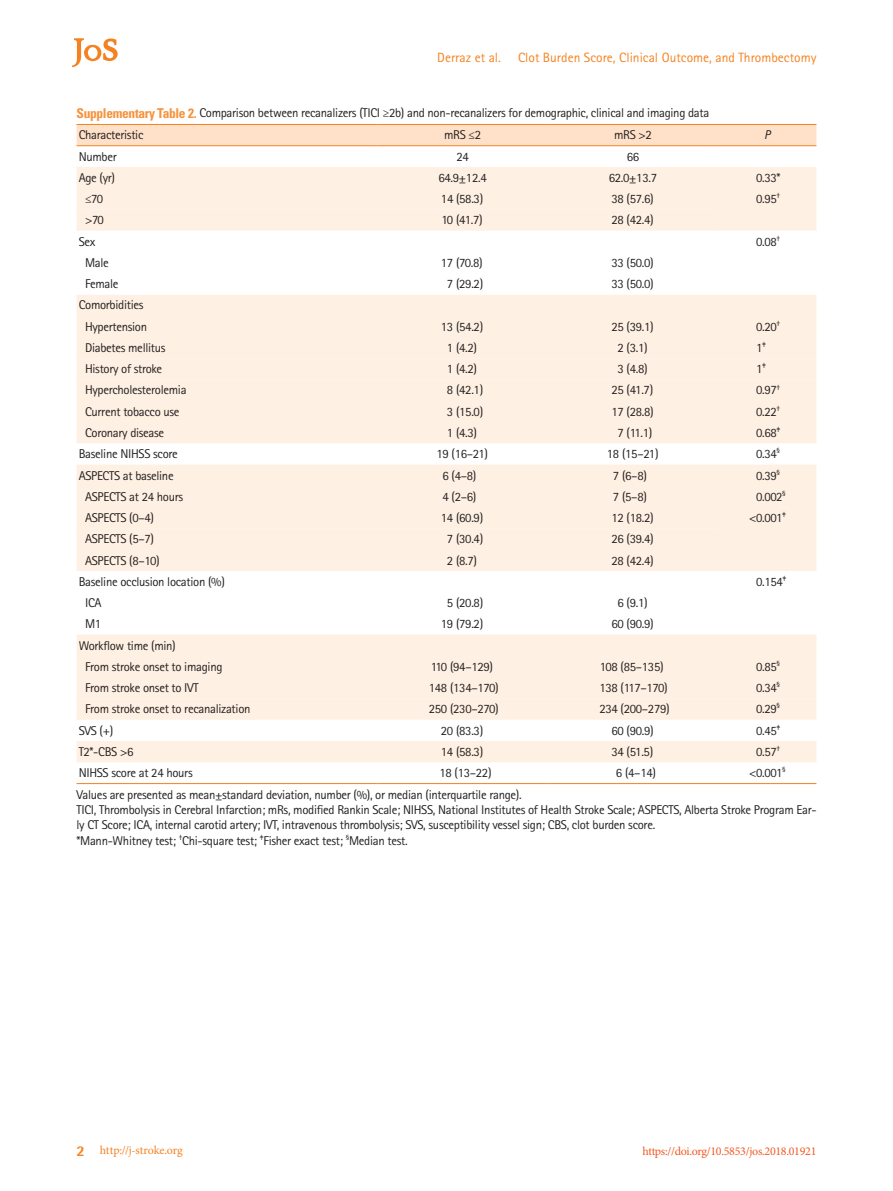
<style>
.page{position:relative;width:893px;height:1191px;background:#fff}
.page>*{position:absolute;margin:0;border:0;box-sizing:border-box;transform-origin:0 0}
.t1{font:13.5px "Rotis Sans Serif Std";color:#f58220}
.t2{font:12.75px/15.3px "Rotis Sans Serif Std";letter-spacing:-.025em;color:#231f20}
.t3{font:italic 12.75px "Rotis Sans Serif Std";color:#231f20}
.t4{font:12px "Minion Pro";letter-spacing:-.025em;color:#f15921}
.t5{font:12px "Minion Pro";letter-spacing:-.015em;color:#f58220}
.s1{font-family:"Univers LT Std";font-weight:700;font-stretch:condensed;font-size:13.5px;color:#f6923c}
.s2{font-family:"Rotis Semi Sans Std";font-weight:800;font-size:15px}
</style>
<div class="page">
<svg style="left:72px;top:38px;width:46px;height:29px"></svg>
<div style="left:77px;top:125px;width:739px;height:20px;background:#fee1c8"></div>
<div style="left:77px;top:167px;width:739px;height:21px;background:#fef0e2"></div>
<div style="left:77px;top:188px;width:739px;height:43px;background:#fef0e2"></div>
<svg style="left:77px;top:295px;width:739px;height:425px;fill:#fef0e2"></svg>
<div style="left:77px;top:741px;width:739px;height:21px;background:#fef0e2"></div>
<hr style="left:77px;top:124px;width:300px;height:1px;background:#f58220">
<hr style="left:377px;top:124px;width:171px;height:1px;background:#f58220">
<hr style="left:548px;top:124px;width:170px;height:1px;background:#f58220">
<hr style="left:718px;top:124px;width:98px;height:1px;background:#f58220">
<hr style="left:77px;top:145px;width:300px;height:1px;background:#f58220">
<hr style="left:377px;top:145px;width:171px;height:1px;background:#f58220">
<hr style="left:548px;top:145px;width:170px;height:1px;background:#f58220">
<hr style="left:718px;top:145px;width:98px;height:1px;background:#f58220">
<hr style="left:77px;top:783px;width:300px;height:1px;background:#f58220">
<hr style="left:377px;top:783px;width:171px;height:1px;background:#f58220">
<hr style="left:548px;top:783px;width:170px;height:1px;background:#f58220">
<hr style="left:718px;top:783px;width:98px;height:1px;background:#f58220">
<p class="t1" style="left:437px;top:50px;width:65px">Derraz et al.</p>
<p class="t1" style="left:518px;top:50px;width:300px">Clot Burden Score, Clinical Outcome, and Thrombectomy</p>
<p class="t2" style="left:77px;top:102px;width:634px;line-height:22px"><span class="s1">Supplementary Table 2.</span> Comparison between recanalizers (TICI ≥2b) and non-recanalizers for demographic, clinical and imaging data<br>Characteristic</p>
<p class="t2" style="left:444px;top:127px;width:38px">mRS ≤2</p>
<p class="t2" style="left:614px;top:127px;width:39px">mRS &gt;2</p>
<p class="t3" style="left:764px;top:127px;width:8px">P</p>
<p class="t2" style="left:79px;top:148px;width:40px">Number</p>
<p class="t2" style="left:456px;top:148px;width:14px">24</p>
<p class="t2" style="left:627px;top:148px;width:14px">66</p>
<p class="t2" style="left:79px;top:170px;width:38px">Age (yr)</p>
<p class="t2" style="left:438px;top:170px;width:50px">64.9±12.4</p>
<p class="t2" style="left:609px;top:170px;width:50px">62.0±13.7</p>
<p class="t2" style="left:756px;top:170px;width:26px">0.33*</p>
<p class="t2" style="left:85px;top:191px;width:20px">≤70</p>
<p class="t2" style="left:441px;top:191px;width:44px">14 (58.3)</p>
<p class="t2" style="left:611px;top:191px;width:44px">38 (57.6)</p>
<p class="t2" style="left:756px;top:191px;width:26px">0.95<sup>†</sup></p>
<p class="t2" style="left:85px;top:212px;width:20px">&gt;70</p>
<p class="t2" style="left:441px;top:212px;width:43px">10 (41.7)</p>
<p class="t2" style="left:611px;top:212px;width:44px">28 (42.4)</p>
<p class="t2" style="left:79px;top:233px;width:18px">Sex</p>
<p class="t2" style="left:756px;top:233px;width:26px">0.08<sup>†</sup></p>
<p class="t2" style="left:85px;top:255px;width:25px">Male</p>
<p class="t2" style="left:441px;top:255px;width:43px">17 (70.8)</p>
<p class="t2" style="left:611px;top:255px;width:44px">33 (50.0)</p>
<p class="t2" style="left:85px;top:276px;width:35px">Female</p>
<p class="t2" style="left:447px;top:276px;width:38px">7 (29.2)</p>
<p class="t2" style="left:611px;top:276px;width:44px">33 (50.0)</p>
<p class="t2" style="left:79px;top:294px;width:70px;line-height:21.3px;text-align:center">Comorbidities<br>Hypertension</p>
<p class="t2" style="left:441px;top:318px;width:44px">13 (54.2)</p>
<p class="t2" style="left:611px;top:318px;width:44px">25 (39.1)</p>
<p class="t2" style="left:756px;top:318px;width:26px">0.20<sup>†</sup></p>
<p class="t2" style="left:85px;top:340px;width:82px">Diabetes mellitus</p>
<p class="t2" style="left:447px;top:340px;width:32px">1 (4.2)</p>
<p class="t2" style="left:617px;top:340px;width:32px">2 (3.1)</p>
<p class="t2" style="left:756px;top:340px;width:11px">1<sup>‡</sup></p>
<p class="t2" style="left:85px;top:361px;width:79px">History of stroke</p>
<p class="t2" style="left:447px;top:361px;width:32px">1 (4.2)</p>
<p class="t2" style="left:617px;top:361px;width:32px">3 (4.8)</p>
<p class="t2" style="left:756px;top:361px;width:11px">1<sup>‡</sup></p>
<p class="t2" style="left:85px;top:382px;width:103px">Hypercholesterolemia</p>
<p class="t2" style="left:447px;top:382px;width:38px">8 (42.1)</p>
<p class="t2" style="left:611px;top:382px;width:43px">25 (41.7)</p>
<p class="t2" style="left:756px;top:382px;width:26px">0.97<sup>†</sup></p>
<p class="t2" style="left:85px;top:404px;width:96px">Current tobacco use</p>
<p class="t2" style="left:447px;top:404px;width:38px">3 (15.0)</p>
<p class="t2" style="left:611px;top:404px;width:44px">17 (28.8)</p>
<p class="t2" style="left:756px;top:404px;width:26px">0.22<sup>†</sup></p>
<p class="t2" style="left:85px;top:425px;width:81px">Coronary disease</p>
<p class="t2" style="left:447px;top:425px;width:32px">1 (4.3)</p>
<p class="t2" style="left:617px;top:425px;width:36px">7 (11.1)</p>
<p class="t2" style="left:756px;top:425px;width:26px">0.68<sup>‡</sup></p>
<p class="t2" style="left:79px;top:446px;width:101px">Baseline NIHSS score</p>
<p class="t2" style="left:436px;top:446px;width:53px">19 (16–21)</p>
<p class="t2" style="left:607px;top:446px;width:53px">18 (15–21)</p>
<p class="t2" style="left:756px;top:446px;width:25px">0.34<sup>§</sup></p>
<p class="t2" style="left:79px;top:467px;width:97px">ASPECTS at baseline</p>
<p class="t2" style="left:442px;top:467px;width:35px">6 (4–8)</p>
<p class="t2" style="left:613px;top:467px;width:35px">7 (6–8)</p>
<p class="t2" style="left:756px;top:467px;width:25px">0.39<sup>§</sup></p>
<p class="t2" style="left:85px;top:489px;width:100px">ASPECTS at 24 hours</p>
<p class="t2" style="left:442px;top:489px;width:35px">4 (2–6)</p>
<p class="t2" style="left:613px;top:489px;width:35px">7 (5–8)</p>
<p class="t2" style="left:756px;top:489px;width:31px">0.002<sup>§</sup></p>
<p class="t2" style="left:85px;top:510px;width:71px">ASPECTS (0–4)</p>
<p class="t2" style="left:441px;top:510px;width:44px">14 (60.9)</p>
<p class="t2" style="left:611px;top:510px;width:44px">12 (18.2)</p>
<p class="t2" style="left:749px;top:510px;width:38px">&lt;0.001<sup>‡</sup></p>
<p class="t2" style="left:85px;top:531px;width:71px">ASPECTS (5–7)</p>
<p class="t2" style="left:447px;top:531px;width:38px">7 (30.4)</p>
<p class="t2" style="left:611px;top:531px;width:44px">26 (39.4)</p>
<p class="t2" style="left:85px;top:552px;width:76px">ASPECTS (8–10)</p>
<p class="t2" style="left:447px;top:552px;width:32px">2 (8.7)</p>
<p class="t2" style="left:611px;top:552px;width:44px">28 (42.4)</p>
<p class="t2" style="left:79px;top:574px;width:148px">Baseline occlusion location (%)</p>
<p class="t2" style="left:756px;top:574px;width:32px">0.154<sup>‡</sup></p>
<p class="t2" style="left:85px;top:595px;width:18px">ICA</p>
<p class="t2" style="left:447px;top:595px;width:38px">5 (20.8)</p>
<p class="t2" style="left:617px;top:595px;width:32px">6 (9.1)</p>
<p class="t2" style="left:85px;top:616px;width:18px">M1</p>
<p class="t2" style="left:441px;top:616px;width:44px">19 (79.2)</p>
<p class="t2" style="left:611px;top:616px;width:44px">60 (90.9)</p>
<p class="t2" style="left:85px;top:634px;width:139px;line-height:21.3px;text-indent:-6px">Workflow time (min)<br>From stroke onset to imaging</p>
<p class="t2" style="left:431px;top:659px;width:64px">110 (94–129)</p>
<p class="t2" style="left:600px;top:659px;width:65px">108 (85–135)</p>
<p class="t2" style="left:756px;top:659px;width:25px">0.85<sup>§</sup></p>
<p class="t2" style="left:85px;top:680px;width:115px">From stroke onset to IVT</p>
<p class="t2" style="left:429px;top:680px;width:71px">148 (134–170)</p>
<p class="t2" style="left:599px;top:680px;width:70px">138 (117–170)</p>
<p class="t2" style="left:756px;top:680px;width:25px">0.34<sup>§</sup></p>
<p class="t2" style="left:85px;top:701px;width:167px">From stroke onset to recanalization</p>
<p class="t2" style="left:429px;top:701px;width:71px">250 (230–270)</p>
<p class="t2" style="left:599px;top:701px;width:72px">234 (200–279)</p>
<p class="t2" style="left:756px;top:701px;width:25px">0.29<sup>§</sup></p>
<p class="t2" style="left:79px;top:722px;width:36px">SVS (+)</p>
<p class="t2" style="left:441px;top:722px;width:44px">20 (83.3)</p>
<p class="t2" style="left:611px;top:722px;width:44px">60 (90.9)</p>
<p class="t2" style="left:756px;top:722px;width:26px">0.45<sup>‡</sup></p>
<p class="t2" style="left:79px;top:744px;width:56px">T2*-CBS &gt;6</p>
<p class="t2" style="left:441px;top:744px;width:44px">14 (58.3)</p>
<p class="t2" style="left:611px;top:744px;width:43px">34 (51.5)</p>
<p class="t2" style="left:756px;top:744px;width:26px">0.57<sup>†</sup></p>
<p class="t2" style="left:79px;top:765px;width:116px">NIHSS score at 24 hours</p>
<p class="t2" style="left:439px;top:765px;width:54px">18 (13–22)</p>
<p class="t2" style="left:616px;top:765px;width:42px">6 (4–14)</p>
<p class="t2" style="left:749px;top:765px;width:38px">&lt;0.001<sup>§</sup></p>
<p class="t2" style="left:77px;top:786px;width:741px">Values are presented as mean±standard deviation, number (%), or median (interquartile range).<br>TICI, Thrombolysis in Cerebral Infarction; mRs, modified Rankin Scale; NIHSS, National Institutes of Health Stroke Scale; ASPECTS, Alberta Stroke Program Ear&shy;ly CT Score; ICA, internal carotid artery; IVT, intravenous thrombolysis; SVS, susceptibility vessel sign; CBS, clot burden score.<br>*Mann-Whitney test; <sup>†</sup>Chi-square test; <sup>‡</sup>Fisher exact test; <sup>§</sup>Median test.</p>
<p class="t5" style="left:77px;top:1142px;width:108px"><span class="s2">2</span> http://j-stroke.org</p>
<p class="t4" style="left:643px;top:1143px;width:175px">https://doi.org/10.5853/jos.2018.01921</p>
</div>
